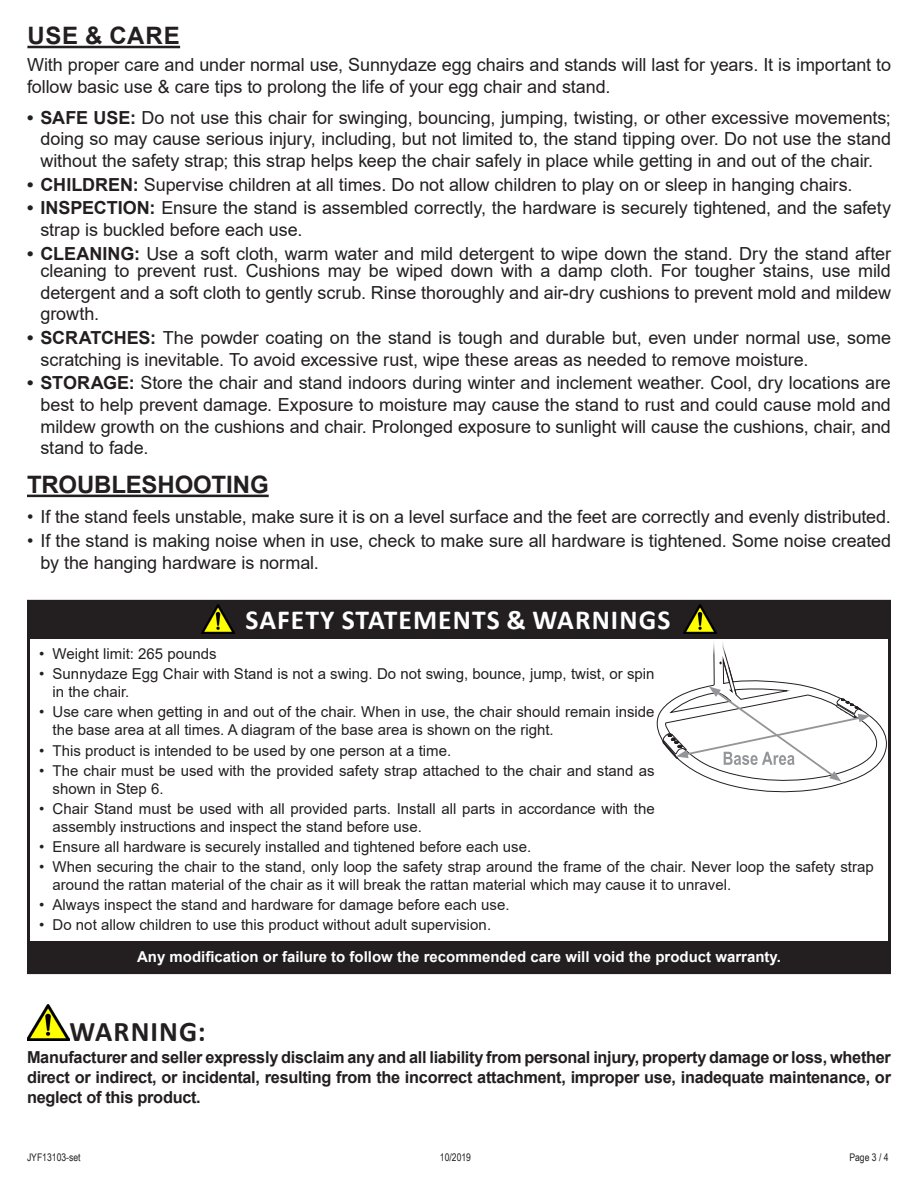
<style>
.page{position:relative;width:918px;height:1188px;background:#fff}
.page>*{position:absolute;margin:0;border:0;box-sizing:border-box;transform-origin:0 0}
.t1{font:700 28.5px "Calibri";letter-spacing:.04em;color:#231f20}
.t2{font:700 27.6px "Calibri";letter-spacing:.04em;color:#fff}
.t3{font:700 24px "Arial";letter-spacing:-.005em;color:#231f20}
.t4{font:18px/21.6px "Arial";letter-spacing:-.005em;color:#231f20}
.t5{font:700 16.5px/19.8px "Arial";letter-spacing:-.02em;color:#231f20;text-align:justify}
.t6{font:15px/18px "Arial";color:#231f20}
.t7{font:700 15px "Arial";color:#fff}
.t8{font:10.5px "Arial Narrow";color:#231f20}
.s1{font-weight:700}
</style>
<div class="page">
<hr style="left:27px;top:46px;width:153px;height:2px;background:#231f20">
<hr style="left:27px;top:495px;width:242px;height:2px;background:#231f20">
<img style="left:27px;top:1004px;width:42px;height:37px">
<div style="left:27px;top:941px;width:864px;height:31px;background:#231f20"></div>
<div style="left:27px;top:600px;width:864px;height:38px;background:#231f20"></div>
<img style="left:202px;top:605px;width:32px;height:28px">
<img style="left:684px;top:605px;width:32px;height:28px">
<svg style="left:656px;top:642px;width:231px;height:151px"></svg>
<h3 class="t3" style="left:27px;top:19px;width:154px">USE &amp; CARE</h3>
<p class="t4" style="left:27px;top:54px;width:866px">With proper care and under normal use, Sunnydaze egg chairs and stands will last for years. It is important to follow basic use &amp; care tips to prolong the life of your egg chair and stand.</p>
<p class="t4" style="left:40px;top:106px;width:852px;text-align:justify;text-indent:-14px"><span class="s1">• SAFE USE:</span> Do not use this chair for swinging, bouncing, jumping, twisting, or other excessive movements; doing so may cause serious injury, including, but not limited to, the stand tipping over. Do not use the stand without the safety strap; this strap helps keep the chair safely in place while getting in and out of the chair.</p>
<p class="t4" style="left:27px;top:173px;width:827px"><span class="s1">• CHILDREN:</span> Supervise children at all times. Do not allow children to play on or sleep in hanging chairs.</p>
<p class="t4" style="left:40px;top:197px;width:852px;text-indent:-14px"><span class="s1">• INSPECTION:</span> Ensure the stand is assembled correctly, the hardware is securely tightened, and the safety strap is buckled before each use.</p>
<p class="t4" style="left:27px;top:245px;width:866px;line-height:17.4px;text-align:right"><span class="s1">• CLEANING:</span> Use a soft cloth, warm water and mild detergent to wipe down the stand. Dry the stand after cleaning to prevent rust. Cushions may be wiped down with a damp cloth. For tougher stains, use mild</p>
<p class="t4" style="left:40px;top:282px;width:852px">detergent and a soft cloth to gently scrub. Rinse thoroughly and air-dry cushions to prevent mold and mildew growth.</p>
<p class="t4" style="left:40px;top:327px;width:852px;text-indent:-14px"><span class="s1">• SCRATCHES:</span> The powder coating on the stand is tough and durable but, even under normal use, some scratching is inevitable. To avoid excessive rust, wipe these areas as needed to remove moisture.</p>
<p class="t4" style="left:40px;top:372px;width:852px;text-align:justify;text-indent:-14px"><span class="s1">• STORAGE:</span> Store the chair and stand indoors during winter and inclement weather. Cool, dry locations are best to help prevent damage. Exposure to moisture may cause the stand to rust and could cause mold and mildew growth on the cushions and chair. Prolonged exposure to sunlight will cause the cushions, chair, and stand to fade.</p>
<h3 class="t3" style="left:27px;top:468px;width:243px">TROUBLESHOOTING</h3>
<p class="t4" style="left:27px;top:506px;width:865px">• If the stand feels unstable, make sure it is on a level surface and the feet are correctly and evenly distributed.</p>
<p class="t4" style="left:40px;top:530px;width:852px;text-indent:-14px">• If the stand is making noise when in use, check to make sure all hardware is tightened. Some noise created by the hanging hardware is normal.</p>
<h2 class="t2" style="left:246px;top:601px;width:426px">SAFETY STATEMENTS &amp; WARNINGS</h2>
<p class="t6" style="left:39px;top:645px;width:179px">• Weight limit: 265 pounds</p>
<p class="t6" style="left:53px;top:665px;width:603px;text-indent:-13px">• Sunnydaze Egg Chair with Stand is not a swing. Do not swing, bounce, jump, twist, or spin in the chair.</p>
<p class="t6" style="left:53px;top:703px;width:604px;text-indent:-13px">• Use care when getting in and out of the chair. When in use, the chair should remain inside the base area at all times. A diagram of the base area is shown on the right.</p>
<p class="t6" style="left:39px;top:741px;width:414px">• This product is intended to be used by one person at a time.</p>
<p class="t6" style="left:53px;top:761px;width:603px;text-indent:-13px">• The chair must be used with the provided safety strap attached to the chair and stand as shown in Step 6.</p>
<p class="t6" style="left:53px;top:799px;width:604px;text-indent:-13px">• Chair Stand must be used with all provided parts. Install all parts in accordance with the assembly instructions and inspect the stand before use.</p>
<p class="t6" style="left:39px;top:838px;width:494px">• Ensure all hardware is securely installed and tightened before each use.</p>
<p class="t6" style="left:53px;top:858px;width:823px;text-indent:-13px">• When securing the chair to the stand, only loop the safety strap around the frame of the chair. Never loop the safety strap around the rattan material of the chair as it will break the rattan material which may cause it to unravel.</p>
<p class="t6" style="left:39px;top:896px;width:472px">• Always inspect the stand and hardware for damage before each use.</p>
<p class="t6" style="left:39px;top:916px;width:454px">• Do not allow children to use this product without adult supervision.</p>
<p class="t7" style="left:137px;top:946px;width:645px">Any modification or failure to follow the recommended care will void the product warranty.</p>
<h1 class="t1" style="left:70px;top:1011px;width:138px">WARNING:</h1>
<p class="t5" style="left:27px;top:1047px;width:866px">Manufacturer and seller expressly disclaim any and all liability from personal injury, property damage or loss, whether direct or indirect, or incidental, resulting from the incorrect attachment, improper use, inadequate maintenance, or neglect of this product.</p>
<p class="t8" style="left:27px;top:1150px;width:55px">JYF13103-set</p>
<p class="t8" style="left:440px;top:1150px;width:33px">10/2019</p>
<p class="t8" style="left:849px;top:1150px;width:41px">Page 3 / 4</p>
</div>
